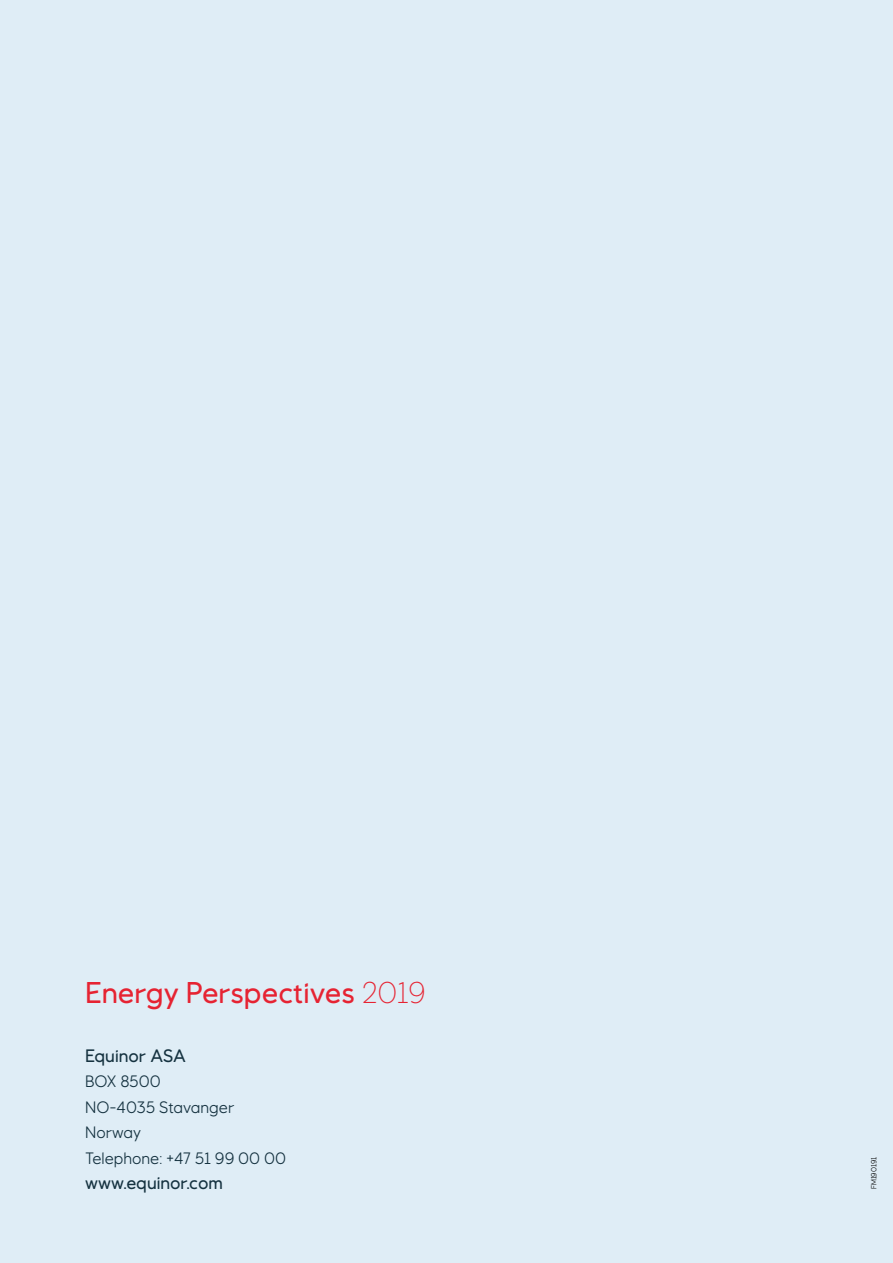
<style>
.page{position:relative;width:893px;height:1263px;background:#dfedf6}
.page>*{position:absolute;margin:0;border:0;box-sizing:border-box;transform-origin:0 0}
.t1{font:500 30px "Equinor";color:#e62332}
.t2{font:500 18px "Equinor";color:#153240}
.t3{font:16.5px/25.5px "Equinor";color:#153240}
.t4{font:7.5px "Equinor";letter-spacing:-.015em;color:#000}
.s1{font-weight:300}
</style>
<div class="page">
<h1 class="t1" style="left:85px;top:975px;width:342px">Energy Perspectives <span class="s1">2019</span></h1>
<p class="t2" style="left:85px;top:1045px;width:102px">Equinor ASA</p>
<p class="t3" style="left:85px;top:1068px;width:202px">BOX 8500<br>NO-4035 Stavanger<br>Norway<br>Telephone: +47 51 99 00 00</p>
<p class="t2" style="left:85px;top:1172px;width:139px">www.equinor.com</p>
<p class="t4" style="left:869px;top:1189px;width:34px;rotate:-90deg">FM190191</p>
</div>
